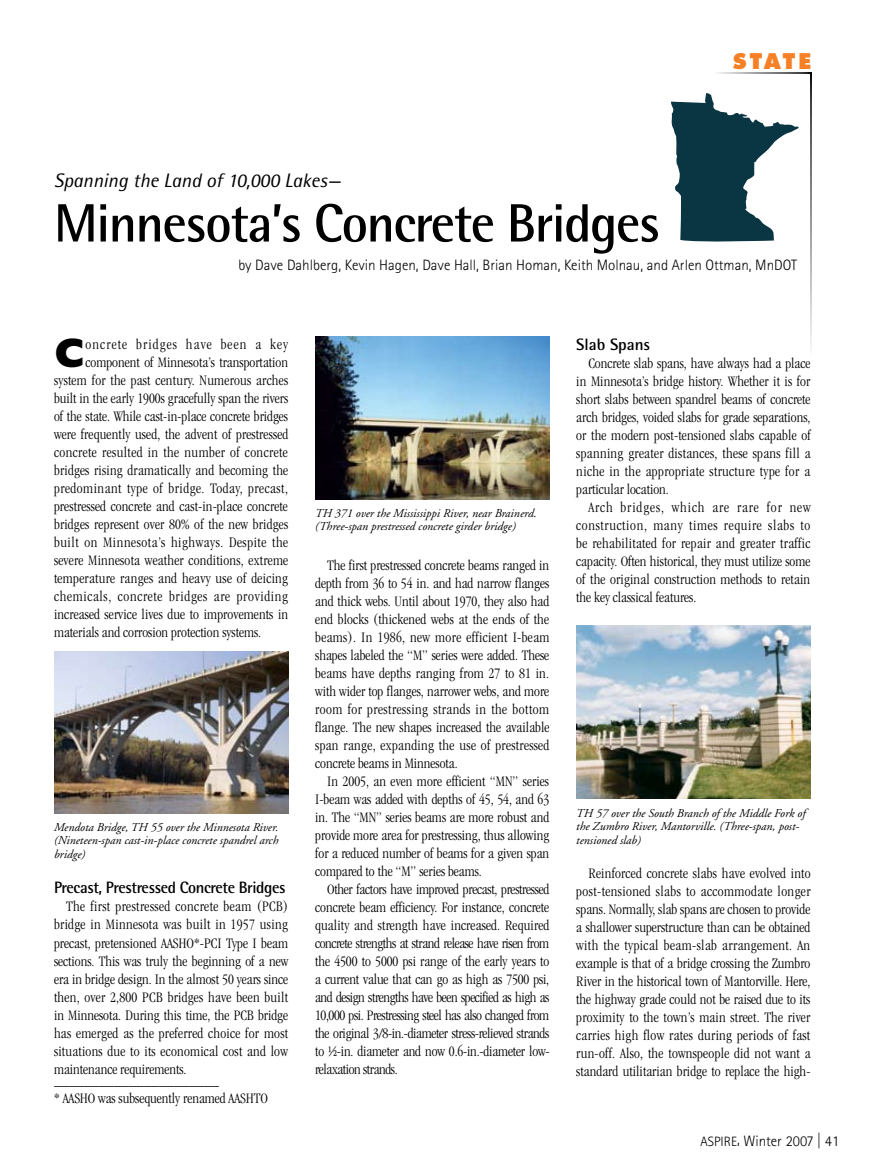
<style>
.page{position:relative;width:878px;height:1175px;background:#fff}
.page>*{position:absolute;margin:0;border:0;box-sizing:border-box;transform-origin:0 0}
.t1{font:700 54px "Rotis Semi Sans";letter-spacing:-.025em;color:#000}
.t2{font:800 41.4px "Gill Sans";color:#000}
.t3{font:800 21px "Futura";letter-spacing:.11em;color:#f58025}
.t4{font:italic 19.5px "Rotis Semi Sans";color:#000}
.t5{font:700 16.5px "Rotis Semi Sans";letter-spacing:-.025em;color:#000}
.t6{font:700 16.5px "Rotis Semi Sans";color:#000}
.t7{font:300 condensed 15px/18px "Garamond";letter-spacing:.01em;color:#000;text-align:justify}
.t8{font:300 15px "Rotis Sans Serif";color:#000}
.t9{font:300 condensed 15px "Garamond";letter-spacing:.035em;color:#000}
.t10{font:300 condensed 15px "Garamond";letter-spacing:.03em;color:#000}
.t11{font:300 condensed 15px "Garamond";letter-spacing:.045em;color:#000}
.t12{font:300 condensed 15px "Garamond";letter-spacing:.075em;color:#000}
.t13{font:italic 12px/13.5px "Adobe Garamond";color:#000}
.s1{font-size:13.5px}
.s2{font-size:17.55px}
</style>
<div class="page">
<svg style="left:671px;top:93px;width:127px;height:149px"></svg>
<img style="left:54px;top:651px;width:234px;height:162px">
<img style="left:315px;top:337px;width:234px;height:162px">
<img style="left:576px;top:625px;width:234px;height:174px">
<svg style="left:717px;top:72px;width:93px;height:2px"></svg>
<svg style="left:810px;top:72px;width:2px;height:275px"></svg>
<h3 class="t3" style="left:732px;top:48px;width:80px">STATE</h3>
<h3 class="t4" style="left:54px;top:169px;width:288px">Spanning the Land of 10,000 Lakes—</h3>
<h1 class="t1" style="left:54px;top:190px;width:607px">Minnesota’s Concrete Bridges</h1>
<p class="t8" style="left:238px;top:256px;width:560px">by Dave Dahlberg, Kevin Hagen, Dave Hall, Brian Homan, Keith Molnau, and Arlen Ottman, MnDOT</p>
<h2 class="t2" style="left:54px;top:329px;width:33px">C</h2>
<p class="t12" style="left:85px;top:336px;width:204px">oncrete bridges have been a key</p>
<p class="t7" style="left:85px;top:353px;width:204px">component of Minnesota’s transportation</p>
<p class="t7" style="left:54px;top:371px;width:236px">system for the past century. Numerous arches</p>
<p class="t7" style="left:54px;top:389px;width:236px">built in the early 1900s gracefully span the rivers</p>
<p class="t7" style="left:54px;top:407px;width:235px">of the state. While cast-in-place concrete bridges</p>
<p class="t7" style="left:54px;top:425px;width:236px">were frequently used, the advent of prestressed</p>
<p class="t10" style="left:54px;top:444px;width:235px">concrete resulted in the number of concrete</p>
<p class="t7" style="left:54px;top:461px;width:236px">bridges rising dramatically and becoming the</p>
<p class="t9" style="left:54px;top:480px;width:235px">predominant type of bridge. Today, precast,</p>
<p class="t7" style="left:54px;top:497px;width:235px">prestressed concrete and cast-in-place concrete</p>
<p class="t7" style="left:54px;top:515px;width:236px">bridges represent over 80% of the new bridges</p>
<p class="t9" style="left:54px;top:534px;width:236px">built on Minnesota’s highways. Despite the</p>
<p class="t7" style="left:54px;top:551px;width:236px">severe Minnesota weather conditions, extreme</p>
<p class="t7" style="left:54px;top:569px;width:235px">temperature ranges and heavy use of deicing</p>
<p class="t11" style="left:54px;top:588px;width:235px">chemicals, concrete bridges are providing</p>
<p class="t7" style="left:54px;top:605px;width:236px">increased service lives due to improvements in</p>
<p class="t7" style="left:54px;top:623px;width:209px">materials and corrosion protection systems.</p>
<p class="t13" style="left:54px;top:820px;width:226px;text-align:justify">Mendota Bridge, TH 55 over the Minnesota River. (Nineteen-span cast-in-place concrete spandrel arch bridge)</p>
<p class="t5" style="left:54px;top:877px;width:233px">Precast, Prestressed Concrete Bridges</p>
<p class="t7" style="left:54px;top:897px;width:236px;text-indent:12px">The first prestressed concrete beam (PCB) bridge in Minnesota was built in 1957 using precast, pretensioned AASHO*-PCI Type I beam sections. This was truly the beginning of a new era in bridge design. In the almost 50 years since then, over 2,800 PCB bridges have been built in Minnesota. During this time, the PCB bridge has emerged as the preferred choice for most situations due to its economical cost and low maintenance requirements.</p>
<p class="t7" style="left:54px;top:1071px;width:215px">______________________<br>* AASHO was subsequently renamed AASHTO</p>
<p class="t13" style="left:315px;top:506px;width:223px">TH 371 over the Mississippi River, near Brainerd. (Three-span prestressed concrete girder bridge)</p>
<p class="t7" style="left:315px;top:556px;width:236px;text-indent:12px">The first prestressed concrete beams ranged in depth from 36 to 54 in. and had narrow flanges and thick webs. Until about 1970, they also had end blocks (thickened webs at the ends of the beams). In 1986, new more efficient I-beam shapes labeled the “M” series were added. These beams have depths ranging from 27 to 81 in. with wider top flanges, narrower webs, and more room for prestressing strands in the bottom flange. The new shapes increased the available span range, expanding the use of prestressed concrete beams in Minnesota.</p>
<p class="t7" style="left:315px;top:772px;width:236px;text-indent:12px">In 2005, an even more efficient “MN” series I-beam was added with depths of 45, 54, and 63 in. The “MN” series beams are more robust and provide more area for prestressing, thus allowing for a reduced number of beams for a given span compared to the “M” series beams.</p>
<p class="t7" style="left:315px;top:880px;width:236px;text-indent:12px">Other factors have improved precast, prestressed concrete beam efficiency. For instance, concrete quality and strength have increased. Required concrete strengths at strand release have risen from the 4500 to 5000 psi range of the early years to a current value that can go as high as 7500 psi, and design strengths have been specified as high as 10,000 psi. Prestressing steel has also changed from the original 3/8-in.-diameter stress-relieved strands to ½-in. diameter and now 0.6-in.-diameter low&shy;relaxation strands.</p>
<p class="t6" style="left:576px;top:334px;width:75px">Slab Spans</p>
<p class="t7" style="left:576px;top:354px;width:236px;text-indent:12px">Concrete slab spans, have always had a place in Minnesota’s bridge history. Whether it is for short slabs between spandrel beams of concrete arch bridges, voided slabs for grade separations, or the modern post-tensioned slabs capable of spanning greater distances, these spans fill a niche in the appropriate structure type for a particular location.</p>
<p class="t7" style="left:576px;top:498px;width:236px;text-indent:12px">Arch bridges, which are rare for new construction, many times require slabs to be rehabilitated for repair and greater traffic capacity. Often historical, they must utilize some of the original construction methods to retain the key classical features.</p>
<p class="t13" style="left:576px;top:806px;width:231px">TH 57 over the South Branch of the Middle Fork of the Zumbro River, Mantorville. (Three-span, post&shy;tensioned slab)</p>
<p class="t7" style="left:576px;top:864px;width:236px;text-indent:12px">Reinforced concrete slabs have evolved into post-tensioned slabs to accommodate longer spans. Normally, slab spans are chosen to provide a shallower superstructure than can be obtained with the typical beam-slab arrangement. An example is that of a bridge crossing the Zumbro River in the historical town of Mantorville. Here, the highway grade could not be raised due to its proximity to the town’s main street. The river carries high flow rates during periods of fast run-off. Also, the townspeople did not want a standard utilitarian bridge to replace the high-</p>
<p class="t8" style="left:700px;top:1132px;width:140px"><span class="s1">ASPIRE</span>, Winter 2007 <span class="s2">|</span> 41</p>
</div>
